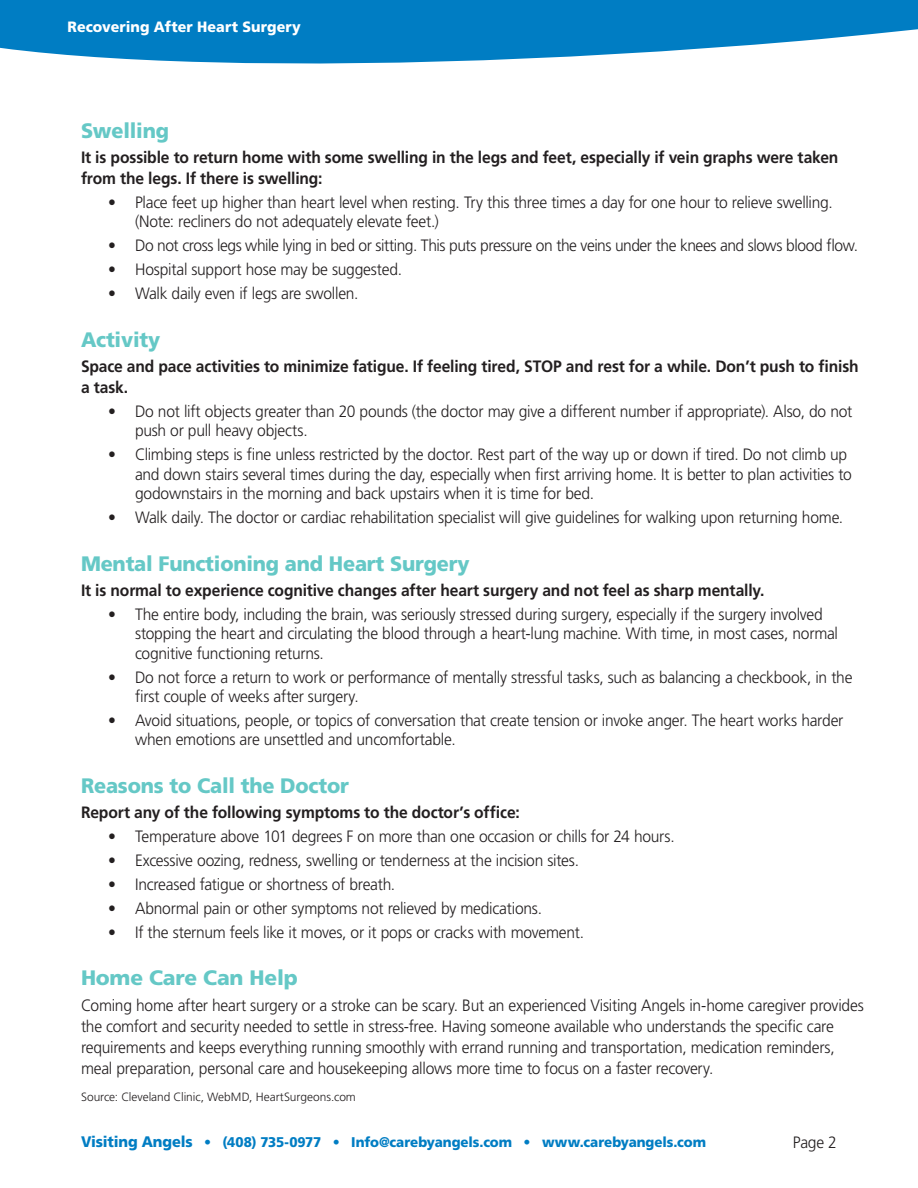
<style>
.page{position:relative;width:918px;height:1188px;background:#fff}
.page>*{position:absolute;margin:0;border:0;box-sizing:border-box;transform-origin:0 0}
.Subtitle_-_14_pt{font:900 20.85px "Frutiger";letter-spacing:-.01em;color:#65c8c6;scale:.95 1}
.Subtitle_-_14_pt-2{font:900 20.85px "Frutiger";letter-spacing:-.01em;color:#65c8c6}
.Body_Text_Bulleted{font:300 16.5px/19.5px "Frutiger";letter-spacing:-.015em;color:#231f20;scale:.95 1}
.Body_Text{font:300 16.5px/20.9px "Frutiger";letter-spacing:-.015em;color:#231f20;scale:.95 1}
.Body_Text-2{font:700 16.5px/20.9px "Frutiger";letter-spacing:-.01em;color:#231f20;scale:.95 1}
.t1{font:900 15px "Frutiger";letter-spacing:.01em;color:#fff;scale:.95 1}
.t2{font:900 14.1px "Frutiger";letter-spacing:-.005em;color:#007dc3}
.Source{font:300 12px "Frutiger";letter-spacing:-.005em;color:#231f20}
.s1{font-weight:700}
.s2{font-size:15.3px}
</style>
<div class="page">
<svg style="left:0;top:0;width:918px;height:64px;background:#2791cc"></svg>
<p class="t1" style="left:68px;top:18px;width:247px">Recovering After Heart Surgery</p>
<p class="Subtitle_-_14_pt" style="left:81px;top:118px;width:94px">Swelling</p>
<p class="Body_Text-2" style="left:81px;top:147px;width:799px">It is possible to return home with some swelling in the legs and feet, especially if vein graphs were taken from the legs. If there is swelling:</p>
<p class="Body_Text_Bulleted" style="left:135px;top:193px;width:736px;text-indent:-27px"><span class="s1">•</span> Place feet up higher than heart level when resting. Try this three times a day for one hour to relieve swelling. (Note: recliners do not adequately elevate feet.)</p>
<p class="Body_Text_Bulleted" style="left:108px;top:236px;width:791px"><span class="s1">•</span> Do not cross legs while lying in bed or sitting. This puts pressure on the veins under the knees and slows blood flow.</p>
<p class="Body_Text_Bulleted" style="left:108px;top:260px;width:311px"><span class="s1">•</span> Hospital support hose may be suggested.</p>
<p class="Body_Text_Bulleted" style="left:108px;top:284px;width:265px"><span class="s1">•</span> Walk daily even if legs are swollen.</p>
<p class="Subtitle_-_14_pt" style="left:81px;top:327px;width:85px">Activity</p>
<p class="Body_Text-2" style="left:81px;top:356px;width:820px">Space and pace activities to minimize fatigue. If feeling tired, STOP and rest for a while. Don’t push to finish a task.</p>
<p class="Body_Text_Bulleted" style="left:135px;top:401px;width:757px;text-indent:-27px"><span class="s1">•</span> Do not lift objects greater than 20 pounds (the doctor may give a different number if appropriate). Also, do not push or pull heavy objects.</p>
<p class="Body_Text_Bulleted" style="left:135px;top:445px;width:756px;text-indent:-27px"><span class="s1">•</span> Climbing steps is fine unless restricted by the doctor. Rest part of the way up or down if tired. Do not climb up and down stairs several times during the day, especially when first arriving home. It is better to plan activities to godownstairs in the morning and back upstairs when it is time for bed.</p>
<p class="Body_Text_Bulleted" style="left:108px;top:508px;width:776px"><span class="s1">•</span> Walk daily. The doctor or cardiac rehabilitation specialist will give guidelines for walking upon returning home.</p>
<p class="Subtitle_-_14_pt" style="left:81px;top:551px;width:410px">Mental Functioning and Heart Surgery</p>
<p class="Body_Text-2" style="left:81px;top:580px;width:721px">It is normal to experience cognitive changes after heart surgery and not feel as sharp mentally.</p>
<p class="Body_Text_Bulleted" style="left:135px;top:604px;width:742px;text-indent:-27px"><span class="s1">•</span> The entire body, including the brain, was seriously stressed during surgery, especially if the surgery involved stopping the heart and circulating the blood through a heart-lung machine. With time, in most cases, normal cognitive functioning returns.</p>
<p class="Body_Text_Bulleted" style="left:135px;top:667px;width:757px;text-indent:-27px"><span class="s1">•</span> Do not force a return to work or performance of mentally stressful tasks, such as balancing a checkbook, in the first couple of weeks after surgery.</p>
<p class="Body_Text_Bulleted" style="left:135px;top:710px;width:747px;text-indent:-27px"><span class="s1">•</span> Avoid situations, people, or topics of conversation that create tension or invoke anger. The heart works harder when emotions are unsettled and uncomfortable.</p>
<p class="Subtitle_-_14_pt" style="left:81px;top:773px;width:284px">Reasons to Call the Doctor</p>
<p class="Body_Text-2" style="left:81px;top:802px;width:463px">Report any of the following symptoms to the doctor’s office:</p>
<p class="Body_Text_Bulleted" style="left:108px;top:827px;width:598px"><span class="s1">•</span> Temperature above 101 degrees F on more than one occasion or chills for 24 hours.</p>
<p class="Body_Text_Bulleted" style="left:108px;top:851px;width:497px"><span class="s1">•</span> Excessive oozing, redness, swelling or tenderness at the incision sites.</p>
<p class="Body_Text_Bulleted" style="left:108px;top:875px;width:304px"><span class="s1">•</span> Increased fatigue or shortness of breath.</p>
<p class="Body_Text_Bulleted" style="left:108px;top:898px;width:458px"><span class="s1">•</span> Abnormal pain or other symptoms not relieved by medications.</p>
<p class="Body_Text_Bulleted" style="left:108px;top:922px;width:503px"><span class="s1">•</span> If the sternum feels like it moves, or it pops or cracks with movement.</p>
<p class="Subtitle_-_14_pt-2" style="left:81px;top:966px;width:218px">Home Care Can Help</p>
<p class="Body_Text" style="left:81px;top:995px;width:826px">Coming home after heart surgery or a stroke can be scary. But an experienced Visiting Angels in-home caregiver provides the comfort and security needed to settle in stress-free. Having someone available who understands the specific care requirements and keeps everything running smoothly with errand running and transportation, medication reminders, meal preparation, personal care and housekeeping allows more time to focus on a faster recovery.</p>
<p class="Source" style="left:81px;top:1090px;width:276px">Source: Cleveland Clinic, WebMD, HeartSurgeons.com</p>
<p class="t2" style="left:81px;top:1134px;width:627px"><span class="s2">Visiting Angels</span> • (408) 735-0977 • Info@carebyangels.com • www.carebyangels.com</p>
<p class="Body_Text" style="left:793px;top:1131px;width:48px">Page 2</p>
</div>
